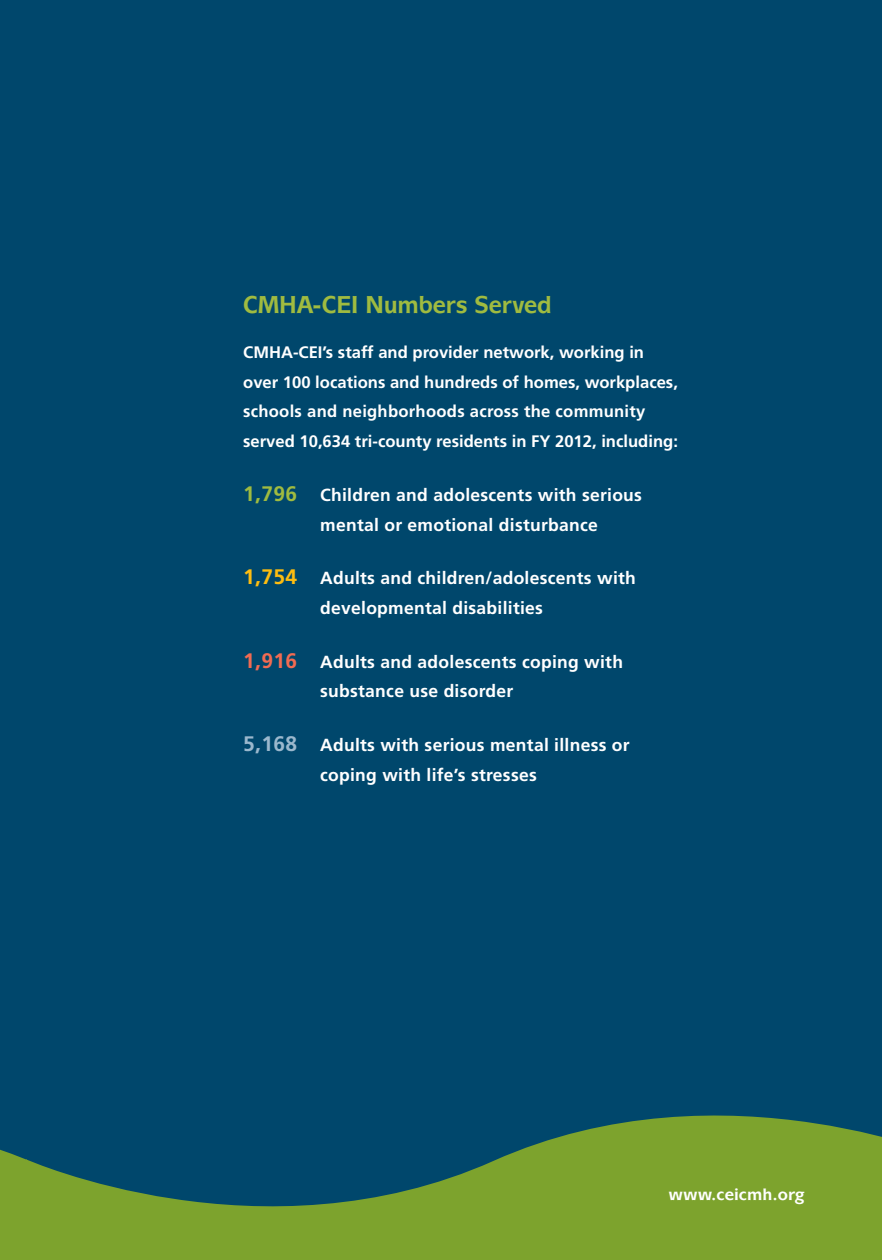
<style>
.page{position:relative;width:882px;height:1260px;background:#fff}
.page>*{position:absolute;margin:0;border:0;box-sizing:border-box;transform-origin:0 0}
.t1{font:700 24.5px "Mixage IT Cby BT";letter-spacing:-.01em;color:#a0bb40;scale:.95 1}
.t2{font:700 17.5px/29.8px "Frutiger";letter-spacing:.015em;color:#fff}
.t3{font:700 16.62px/29.8px "Frutiger";color:#fff}
.t4{font:700 16.62px "Mixage IT Cby BT";color:#fff}
.s1{font-size:21px;color:#a0bb40}
.s2{font-size:21px;color:#febd10}
.s3{font-size:21px;color:#f26b52}
.s4{font-size:21px;color:#9bb8cd}
</style>
<div class="page">
<div style="left:0;top:0;width:882px;height:1256px;background:#00476c"></div>
<svg style="left:28px;top:1115px;width:854px;height:145px;fill:#7da32d"></svg>
<div style="left:0;top:1149px;width:28px;height:111px;background:#7da32d"></div>
<h1 class="t1" style="left:243px;top:289px;width:327px">CMHA-CEI Numbers Served</h1>
<p class="t3" style="left:243px;top:337px;width:437px">CMHA-CEI’s staff and provider network, working in over 100 locations and hundreds of homes, workplaces, schools and neighborhoods across the community served 10,634 tri-county residents in FY 2012, including:</p>
<p class="t2" style="left:320px;top:480px;width:323px;text-indent:-77px"><span class="s1">1,796</span> Children and adolescents with serious mental or emotional disturbance</p>
<p class="t2" style="left:320px;top:563px;width:317px;text-indent:-77px"><span class="s2">1,754</span> Adults and children/adolescents with developmental disabilities</p>
<p class="t2" style="left:320px;top:647px;width:304px;text-indent:-77px"><span class="s3">1,916</span> Adults and adolescents coping with substance use disorder</p>
<p class="t2" style="left:320px;top:730px;width:311px;text-indent:-77px"><span class="s4">5,168</span> Adults with serious mental illness or coping with life’s stresses</p>
<p class="t4" style="left:669px;top:1184px;width:138px">www.ceicmh.org</p>
</div>
